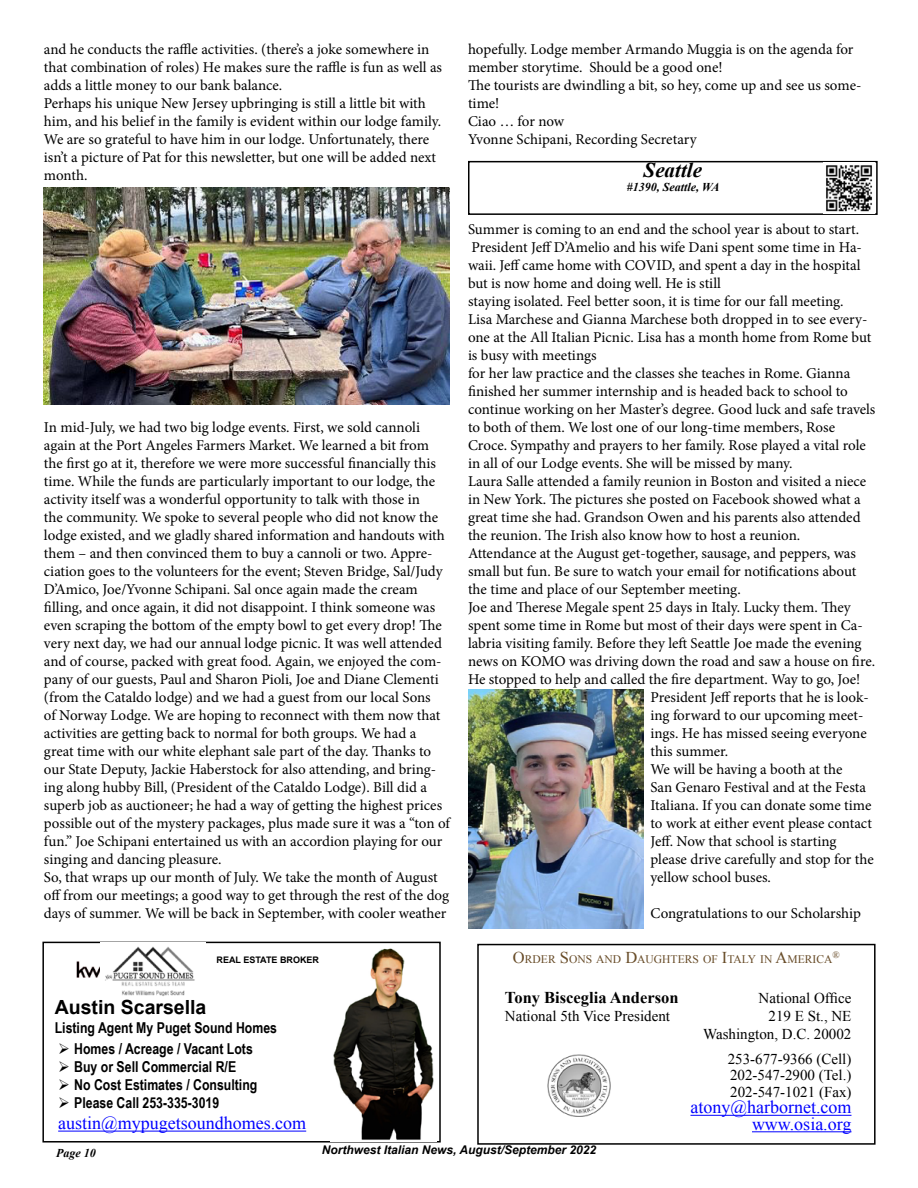
<style>
.page{position:relative;width:918px;height:1188px;background:#fff}
.page>*{position:absolute;margin:0;border:0;box-sizing:border-box;transform-origin:0 0}
.t1{font:italic 700 21px "Times New Roman";color:#000}
.t2{font:700 19.5px "Arial";color:#000}
.t3{font:18px/16.5px "Times New Roman";color:#00f;text-align:right}
.t4{font:700 16.5px "Times New Roman";color:#000}
.t5{font:15px/18px "Minion Pro";letter-spacing:-.005em;color:#000}
.t6{font:700 15px "Arial Narrow";color:#000}
.t7{font:15px/16.5px "Times New Roman";color:#000;text-align:right}
.t8{font:italic 700 12px "Arial";color:#000}
.t9{font:italic 700 12px "Times New Roman";color:#000}
.t10{font:11.55px "Times New Roman";color:#684c28}
.t11{font:9.6px "Times New Roman";color:#684c28}
.t12{font:700 9px "Arial";color:#000}
.s1{font-size:16.5px}
</style>
<div class="page">
<hr style="left:58px;top:1131px;width:248px;height:1px;background:#00f">
<div style="left:42px;top:942px;width:399px;height:201px;border:2px solid #000"></div>
<img style="left:101px;top:943px;width:104px;height:53px">
<img style="left:77px;top:961px;width:23px;height:17px">
<img style="left:330px;top:948px;width:106px;height:194px">
<hr style="left:690px;top:1115px;width:161px;height:1px;background:#00f">
<hr style="left:752px;top:1131px;width:99px;height:1px;background:#00f">
<div style="left:477px;top:944px;width:399px;height:201px;border:2px solid #000"></div>
<div style="left:468px;top:161px;width:410px;height:54px;border:2px solid #000"></div>
<img style="left:824px;top:162px;width:51px;height:51px">
<img style="left:44px;top:188px;width:406px;height:217px">
<img style="left:468px;top:689px;width:176px;height:240px">
<img style="left:547px;top:1054px;width:64px;height:63px">
<p class="t5" style="left:44px;top:40px;width:400px">and he conducts the raffle activities. (there’s a joke somewhere in that combination of roles) He makes sure the raffle is fun as well as adds a little money to our bank balance.<br>Perhaps his unique New Jersey upbringing is still a little bit with him, and his belief in the family is evident within our lodge family.<br>We are so grateful to have him in our lodge. Unfortunately, there isn’t a picture of Pat for this newsletter, but one will be added next month.</p>
<p class="t5" style="left:44px;top:418px;width:408px">In mid-July, we had two big lodge events. First, we sold cannoli again at the Port Angeles Farmers Market. We learned a bit from the first go at it, therefore we were more successful financially this time. While the funds are particularly important to our lodge, the activity itself was a wonderful opportunity to talk with those in<br>the community. We spoke to several people who did not know the lodge existed, and we gladly shared information and handouts with them – and then convinced them to buy a cannoli or two. Appre&shy;ciation goes to the volunteers for the event; Steven Bridge, Sal/Judy D’Amico, Joe/Yvonne Schipani. Sal once again made the cream filling, and once again, it did not disappoint. I think someone was even scraping the bottom of the empty bowl to get every drop! The very next day, we had our annual lodge picnic. It was well attended and of course, packed with great food. Again, we enjoyed the com&shy;pany of our guests, Paul and Sharon Pioli, Joe and Diane Clementi (from the Cataldo lodge) and we had a guest from our local Sons<br>of Norway Lodge. We are hoping to reconnect with them now that activities are getting back to normal for both groups. We had a great time with our white elephant sale part of the day. Thanks to our State Deputy, Jackie Haberstock for also attending, and bring&shy;ing along hubby Bill, (President of the Cataldo Lodge). Bill did a superb job as auctioneer; he had a way of getting the highest prices possible out of the mystery packages, plus made sure it was a “ton of fun.” Joe Schipani entertained us with an accordion playing for our singing and dancing pleasure.<br>So, that wraps up our month of July. We take the month of August off from our meetings; a good way to get through the rest of the dog days of summer. We will be back in September, with cooler weather</p>
<p class="t5" style="left:468px;top:40px;width:395px">hopefully. Lodge member Armando Muggia is on the agenda for member storytime. Should be a good one!<br>The tourists are dwindling a bit, so hey, come up and see us some&shy;time!<br>Ciao … for now<br>Yvonne Schipani, Recording Secretary</p>
<h1 class="t1" style="left:644px;top:155px;width:60px">Seattle</h1>
<p class="t9" style="left:627px;top:179px;width:94px">#1390, Seattle, WA</p>
<p class="t5" style="left:468px;top:220px;width:393px">Summer is coming to an end and the school year is about to start.</p>
<p class="t5" style="left:471px;top:238px;width:392px">President Jeff D’Amelio and his wife Dani spent some time in Ha-</p>
<p class="t5" style="left:468px;top:256px;width:394px">waii. Jeff came home with COVID, and spent a day in the hospital</p>
<p class="t5" style="left:468px;top:274px;width:255px">but is now home and doing well. He is still</p>
<p class="t5" style="left:468px;top:292px;width:377px">staying isolated. Feel better soon, it is time for our fall meeting.</p>
<p class="t5" style="left:468px;top:310px;width:401px">Lisa Marchese and Gianna Marchese both dropped in to see every-</p>
<p class="t5" style="left:468px;top:328px;width:405px">one at the All Italian Picnic. Lisa has a month home from Rome but</p>
<p class="t5" style="left:468px;top:346px;width:130px">is busy with meetings</p>
<p class="t5" style="left:468px;top:364px;width:384px">for her law practice and the classes she teaches in Rome. Gianna</p>
<p class="t5" style="left:468px;top:382px;width:381px">finished her summer internship and is headed back to school to</p>
<p class="t5" style="left:468px;top:400px;width:409px">continue working on her Master’s degree. Good luck and safe travels</p>
<p class="t5" style="left:468px;top:418px;width:369px">to both of them. We lost one of our long-time members, Rose</p>
<p class="t5" style="left:468px;top:436px;width:399px">Croce. Sympathy and prayers to her family. Rose played a vital role</p>
<p class="t5" style="left:468px;top:454px;width:326px">in all of our Lodge events. She will be missed by many.</p>
<p class="t5" style="left:468px;top:472px;width:400px">Laura Salle attended a family reunion in Boston and visited a niece</p>
<p class="t5" style="left:468px;top:490px;width:394px">in New York. The pictures she posted on Facebook showed what a</p>
<p class="t5" style="left:468px;top:508px;width:394px">great time she had. Grandson Owen and his parents also attended</p>
<p class="t5" style="left:468px;top:526px;width:334px">the reunion. The Irish also know how to host a reunion.</p>
<p class="t5" style="left:468px;top:544px;width:390px">Attendance at the August get-together, sausage, and peppers, was</p>
<p class="t5" style="left:468px;top:562px;width:390px">small but fun. Be sure to watch your email for notifications about</p>
<p class="t5" style="left:468px;top:580px;width:274px">the time and place of our September meeting.</p>
<p class="t5" style="left:468px;top:598px;width:384px">Joe and Therese Megale spent 25 days in Italy. Lucky them. They</p>
<p class="t5" style="left:468px;top:616px;width:396px">spent some time in Rome but most of their days were spent in Ca-</p>
<p class="t5" style="left:468px;top:634px;width:395px">labria visiting family. Before they left Seattle Joe made the evening</p>
<p class="t5" style="left:468px;top:652px;width:409px">news on KOMO was driving down the road and saw a house on fire.</p>
<p class="t5" style="left:468px;top:670px;width:394px">He stopped to help and called the fire department. Way to go, Joe!</p>
<p class="t5" style="left:650px;top:688px;width:220px">President Jeff reports that he is look-</p>
<p class="t5" style="left:650px;top:706px;width:215px">ing forward to our upcoming meet-</p>
<p class="t5" style="left:650px;top:724px;width:218px">ings. He has missed seeing everyone</p>
<p class="t5" style="left:650px;top:742px;width:79px">this summer.</p>
<p class="t5" style="left:650px;top:760px;width:194px">We will be having a booth at the</p>
<p class="t5" style="left:650px;top:778px;width:217px">San Genaro Festival and at the Festa</p>
<p class="t5" style="left:650px;top:796px;width:223px">Italiana. If you can donate some time</p>
<p class="t5" style="left:650px;top:814px;width:223px">to work at either event please contact</p>
<p class="t5" style="left:650px;top:832px;width:188px">Jeff. Now that school is starting</p>
<p class="t5" style="left:650px;top:850px;width:225px">please drive carefully and stop for the</p>
<p class="t5" style="left:650px;top:868px;width:122px">yellow school buses.</p>
<p class="t5" style="left:650px;top:904px;width:212px">Congratulations to our Scholarship</p>
<p class="t12" style="left:217px;top:954px;width:104px">REAL ESTATE BROKER</p>
<p class="t10" style="left:513px;top:952px;width:321px"><span class="s1">O</span>RDER <span class="s1">S</span>ONS AND <span class="s1">D</span>AUGHTERS OF <span class="s1">I</span>TALY IN <span class="s1">A</span>MERICA</p>
<p class="t11" style="left:832px;top:948px;width:9px">®</p>
<p class="t4" style="left:505px;top:986px;width:175px">Tony Bisceglia Anderson</p>
<p class="t7" style="left:759px;top:990px;width:94px">National Office</p>
<p class="t7" style="left:505px;top:1008px;width:167px">National 5th Vice President</p>
<p class="t7" style="left:703px;top:1007px;width:150px;line-height:18px">219 E St., NE<br>Washington, D.C. 20002</p>
<p class="t7" style="left:728px;top:1050px;width:125px;text-align:justify">253-677-9366 (Cell)<br>202-547-2900 (Tel.)<br>202-547-1021 (Fax)</p>
<p class="t3" style="left:690px;top:1099px;width:163px">atony@harbornet.com www.osia.org</p>
<h2 class="t2" style="left:55px;top:994px;width:153px">Austin Scarsella</h2>
<p class="t6" style="left:55px;top:1017px;width:224px">Listing Agent My Puget Sound Homes</p>
<p class="t6" style="left:58px;top:1037px;width:196px">➢ Homes / Acreage / Vacant Lots</p>
<p class="t6" style="left:58px;top:1055px;width:180px">➢ Buy or Sell Commercial R/E</p>
<p class="t6" style="left:58px;top:1073px;width:201px">➢ No Cost Estimates / Consulting</p>
<p class="t6" style="left:58px;top:1091px;width:163px">➢ Please Call 253-335-3019</p>
<p class="t3" style="left:58px;top:1115px;width:250px">austin@mypugetsoundhomes.com</p>
<p class="t9" style="left:56px;top:1145px;width:41px">Page 10</p>
<p class="t8" style="left:322px;top:1142px;width:276px">Northwest Italian News, August/September 2022</p>
</div>
